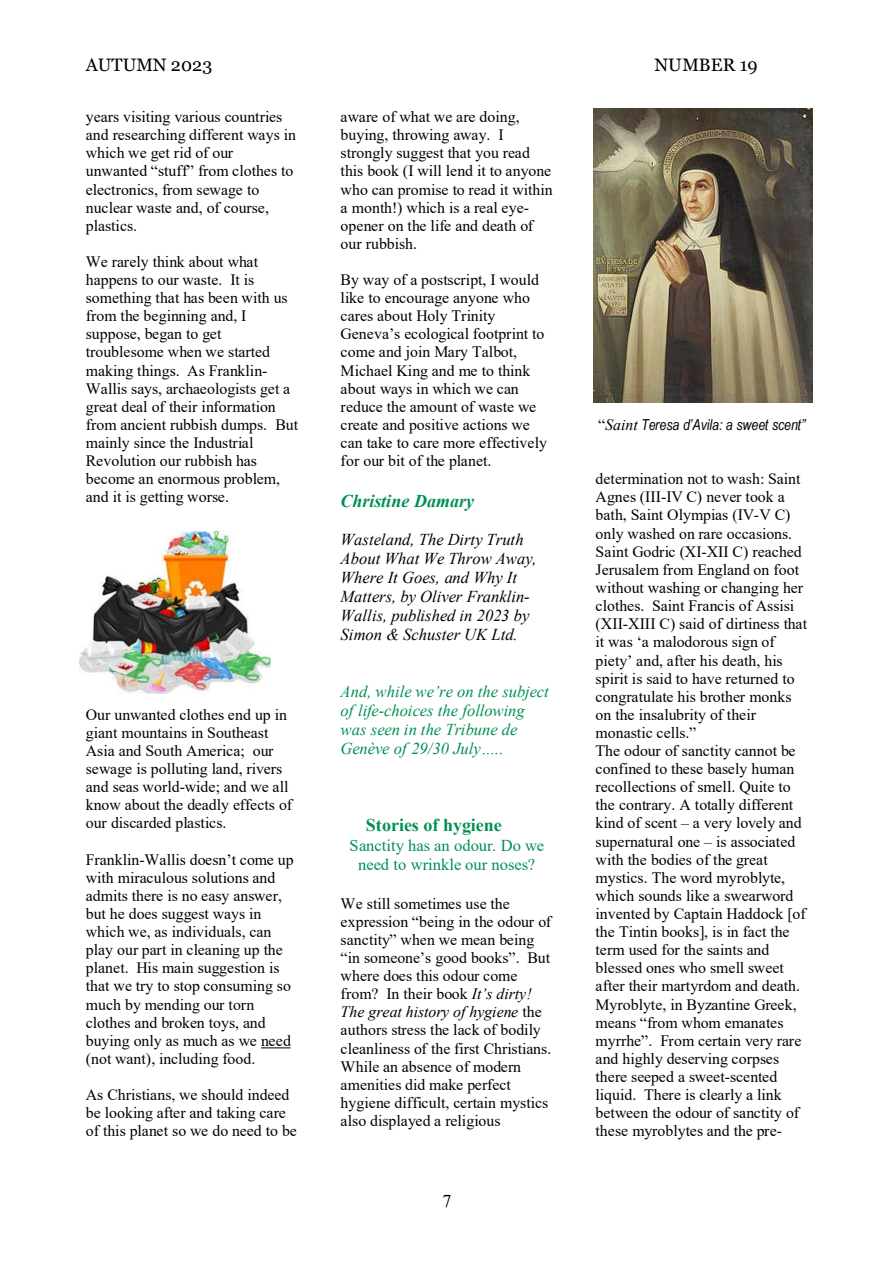
<style>
.page{position:relative;width:893px;height:1263px;background:#fff}
.page>*{position:absolute;margin:0;border:0;box-sizing:border-box;transform-origin:0 0}
.t1{font:18px "Georgia";letter-spacing:.005em;color:#000}
.t2{font:700 18px "Times New Roman";color:#009051}
.t3{font:italic 700 18px "Times New Roman";color:#009051}
.t4{font:18px "Times New Roman";color:#000}
.t5{font:italic 16.5px/18.9px "Times New Roman";color:#000}
.t6{font:italic 16.5px/18.9px "Times New Roman";color:#009051}
.t7{font:16.5px/19px "Times New Roman";color:#009051;text-align:center}
.t8{font:15.9px/18.1px "Times New Roman";color:#000}
.t9{font:italic 15.15px "Arial Narrow";letter-spacing:-.01em;color:#000}
.s1{font-style:italic}
.s2{font-family:"Times New Roman";font-style:normal;font-size:15.9px}
.s3{font-family:"Times New Roman";font-size:15.9px}
</style>
<div class="page">
<hr style="left:261px;top:1047px;width:30px;height:1px;background:#000">
<img style="left:80px;top:531px;width:190px;height:162px">
<img style="left:594px;top:109px;width:219px;height:294px">
<p class="t1" style="left:86px;top:57px;width:128px">AUTUMN 2023</p>
<p class="t1" style="left:655px;top:57px;width:105px">NUMBER 19</p>
<p class="t8" style="left:86px;top:109px;width:212px">years visiting various countries and researching different ways in which we get rid of our unwanted “stuff” from clothes to electronics, from sewage to nuclear waste and, of course, plastics.</p>
<p class="t8" style="left:86px;top:254px;width:214px">We rarely think about what happens to our waste. It is something that has been with us from the beginning and, I suppose, began to get troublesome when we started making things. As Franklin-<br>Wallis says, archaeologists get a great deal of their information from ancient rubbish dumps. But mainly since the Industrial<br>Revolution our rubbish has become an enormous problem, and it is getting worse.</p>
<p class="t8" style="left:86px;top:707px;width:208px">Our unwanted clothes end up in giant mountains in Southeast<br>Asia and South America; our sewage is polluting land, rivers and seas world-wide; and we all know about the deadly effects of our discarded plastics.</p>
<p class="t8" style="left:86px;top:852px;width:210px">Franklin-Wallis doesn’t come up with miraculous solutions and admits there is no easy answer, but he does suggest ways in which we, as individuals, can play our part in cleaning up the planet. His main suggestion is that we try to stop consuming so much by mending our torn clothes and broken toys, and buying only as much as we need (not want), including food.</p>
<p class="t8" style="left:86px;top:1087px;width:213px">As Christians, we should indeed be looking after and taking care of this planet so we do need to be</p>
<p class="t8" style="left:341px;top:109px;width:214px">aware of what we are doing, buying, throwing away. I strongly suggest that you read this book (I will lend it to anyone who can promise to read it within a month!) which is a real eye&shy;opener on the life and death of our rubbish.</p>
<p class="t8" style="left:341px;top:272px;width:208px">By way of a postscript, I would like to encourage anyone who cares about Holy Trinity<br>Geneva’s ecological footprint to come and join Mary Talbot,<br>Michael King and me to think about ways in which we can reduce the amount of waste we create and positive actions we can take to care more effectively for our bit of the planet.</p>
<p class="t3" style="left:341px;top:494px;width:135px">Christine Damary</p>
<p class="t5" style="left:341px;top:532px;width:198px">Wasteland, The Dirty Truth<br>About What We Throw Away,<br>Where It Goes, and Why It<br>Matters, by Oliver Franklin-<br>Wallis, published in 2023 by<br>Simon &amp; Schuster UK Ltd.</p>
<p class="t6" style="left:341px;top:684px;width:210px">And, while we’re on the subject of life-choices the following was seen in the Tribune de<br>Genève of 29/30 July…..</p>
<p class="t2" style="left:366px;top:819px;width:138px">Stories of hygiene</p>
<p class="t7" style="left:350px;top:837px;width:196px">Sanctity has an odour. Do we need to wrinkle our noses?</p>
<p class="t8" style="left:341px;top:896px;width:212px">We still sometimes use the expression “being in the odour of sanctity” when we mean being “in someone’s good books”. But where does this odour come from? In their book <span class="s1">It’s dirty!<br>The great history of hygiene</span> the authors stress the lack of bodily cleanliness of the first Christians.<br>While an absence of modern amenities did make perfect hygiene difficult, certain mystics also displayed a religious</p>
<p class="t4" style="left:442px;top:1194px;width:10px">7</p>
<p class="t9" style="left:598px;top:419px;width:209px"><span class="s2">“</span><span class="s3">Saint</span> Teresa d’Avila: a sweet scent”</p>
<p class="t8" style="left:596px;top:471px;width:213px">determination not to wash: Saint<br>Agnes (III-IV C) never took a bath, Saint Olympias (IV-V C) only washed on rare occasions.<br>Saint Godric (XI-XII C) reached<br>Jerusalem from England on foot without washing or changing her clothes. Saint Francis of Assisi (XII-XIII C) said of dirtiness that it was ‘a malodorous sign of piety’ and, after his death, his spirit is said to have returned to congratulate his brother monks on the insalubrity of their monastic cells.”<br>The odour of sanctity cannot be confined to these basely human recollections of smell. Quite to the contrary. A totally different kind of scent – a very lovely and supernatural one – is associated with the bodies of the great mystics. The word myroblyte, which sounds like a swearword invented by Captain Haddock [of the Tintin books], is in fact the term used for the saints and blessed ones who smell sweet after their martyrdom and death.<br>Myroblyte, in Byzantine Greek, means “from whom emanates myrrhe”. From certain very rare and highly deserving corpses there seeped a sweet-scented liquid. There is clearly a link between the odour of sanctity of these myroblytes and the pre-</p>
</div>
